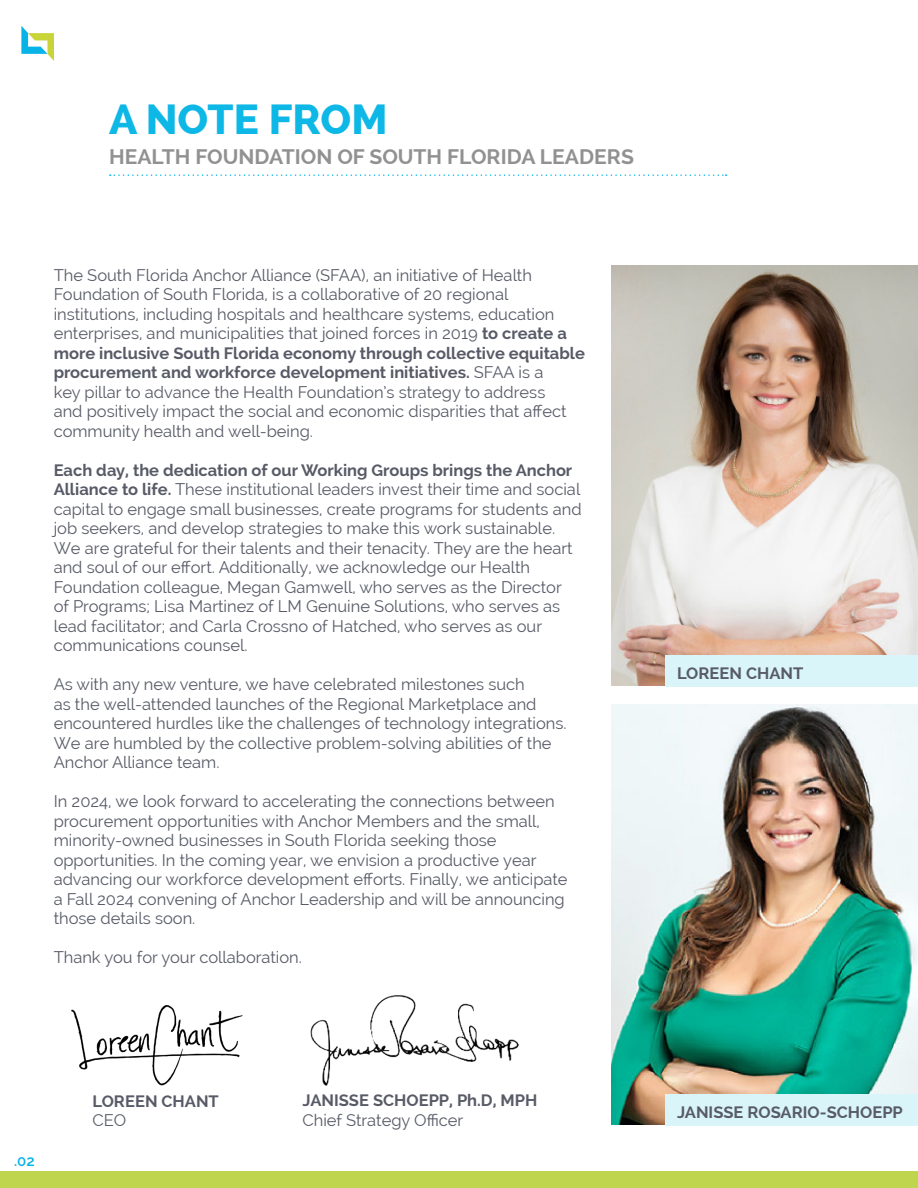
<style>
.page{position:relative;width:918px;height:1188px;background:#fff}
.page>*{position:absolute;margin:0;border:0;box-sizing:border-box;transform-origin:0 0}
.t1{font:800 42px "Raleway";color:#0db7e6}
.t2{font:700 21px "Raleway";color:#919191}
.t3{font:16.5px/19.5px "Raleway";color:#585b67}
.t4{font:700 16.5px "Raleway";color:#585b67}
.t5{font:600 15px "Raleway";color:#08b3e6}
.s1{font-weight:700}
</style>
<div class="page">
<svg style="left:21px;top:26px;width:33px;height:35px"></svg>
<img style="left:310px;top:995px;width:209px;height:91px">
<div style="left:0;top:1172px;width:918px;height:16px;background:#bfd54d"></div>
<img style="left:611px;top:266px;width:307px;height:420px">
<img style="left:611px;top:705px;width:307px;height:420px">
<img style="left:71px;top:1005px;width:172px;height:81px">
<svg style="left:110px;top:174px;width:617px;height:2px"></svg>
<div style="left:665px;top:655px;width:252px;height:32px;background:#d9f5fa"></div>
<div style="left:665px;top:1094px;width:253px;height:32px;background:#d9f5fa"></div>
<p class="t1" style="left:109px;top:95px;width:280px">A NOTE FROM</p>
<p class="t2" style="left:109px;top:145px;width:526px">HEALTH FOUNDATION OF SOUTH FLORIDA LEADERS</p>
<p class="t3" style="left:54px;top:265px;width:533px">The South Florida Anchor Alliance (SFAA), an initiative of Health Foundation of South Florida, is a collaborative of 20 regional institutions, including hospitals and healthcare systems, education enterprises, and municipalities that joined forces in 2019 <span class="s1">to create a more inclusive South Florida economy through collective equitable procurement and workforce development initiatives.</span> SFAA is a<br>key pillar to advance the Health Foundation’s strategy to address<br>and positively impact the social and economic disparities that affect community health and well-being.</p>
<p class="t3" style="left:54px;top:460px;width:529px"><span class="s1">Each day, the dedication of our Working Groups brings the Anchor Alliance to life.</span> These institutional leaders invest their time and social capital to engage small businesses, create programs for students and job seekers, and develop strategies to make this work sustainable.<br>We are grateful for their talents and their tenacity. They are the heart and soul of our effort. Additionally, we acknowledge our Health Foundation colleague, Megan Gamwell, who serves as the Director<br>of Programs; Lisa Martinez of LM Genuine Solutions, who serves as lead facilitator; and Carla Crossno of Hatched, who serves as our communications counsel.</p>
<p class="t3" style="left:54px;top:675px;width:514px">As with any new venture, we have celebrated milestones such<br>as the well-attended launches of the Regional Marketplace and encountered hurdles like the challenges of technology integrations.<br>We are humbled by the collective problem-solving abilities of the Anchor Alliance team.</p>
<p class="t3" style="left:54px;top:792px;width:515px">In 2024, we look forward to accelerating the connections between procurement opportunities with Anchor Members and the small, minority-owned businesses in South Florida seeking those opportunities. In the coming year, we envision a productive year advancing our workforce development efforts. Finally, we anticipate a Fall 2024 convening of Anchor Leadership and will be announcing those details soon.</p>
<p class="t3" style="left:54px;top:948px;width:250px">Thank you for your collaboration.</p>
<p class="t4" style="left:677px;top:664px;width:128px">LOREEN CHANT</p>
<p class="t5" style="left:14px;top:1153px;width:22px">.02</p>
<p class="t4" style="left:93px;top:1092px;width:128px">LOREEN CHANT</p>
<p class="t3" style="left:93px;top:1111px;width:35px">CEO</p>
<p class="t4" style="left:302px;top:1091px;width:236px">JANISSE SCHOEPP, Ph.D, MPH</p>
<p class="t3" style="left:302px;top:1110px;width:162px">Chief Strategy Officer</p>
<p class="t4" style="left:677px;top:1103px;width:227px">JANISSE ROSARIO-SCHOEPP</p>
</div>
